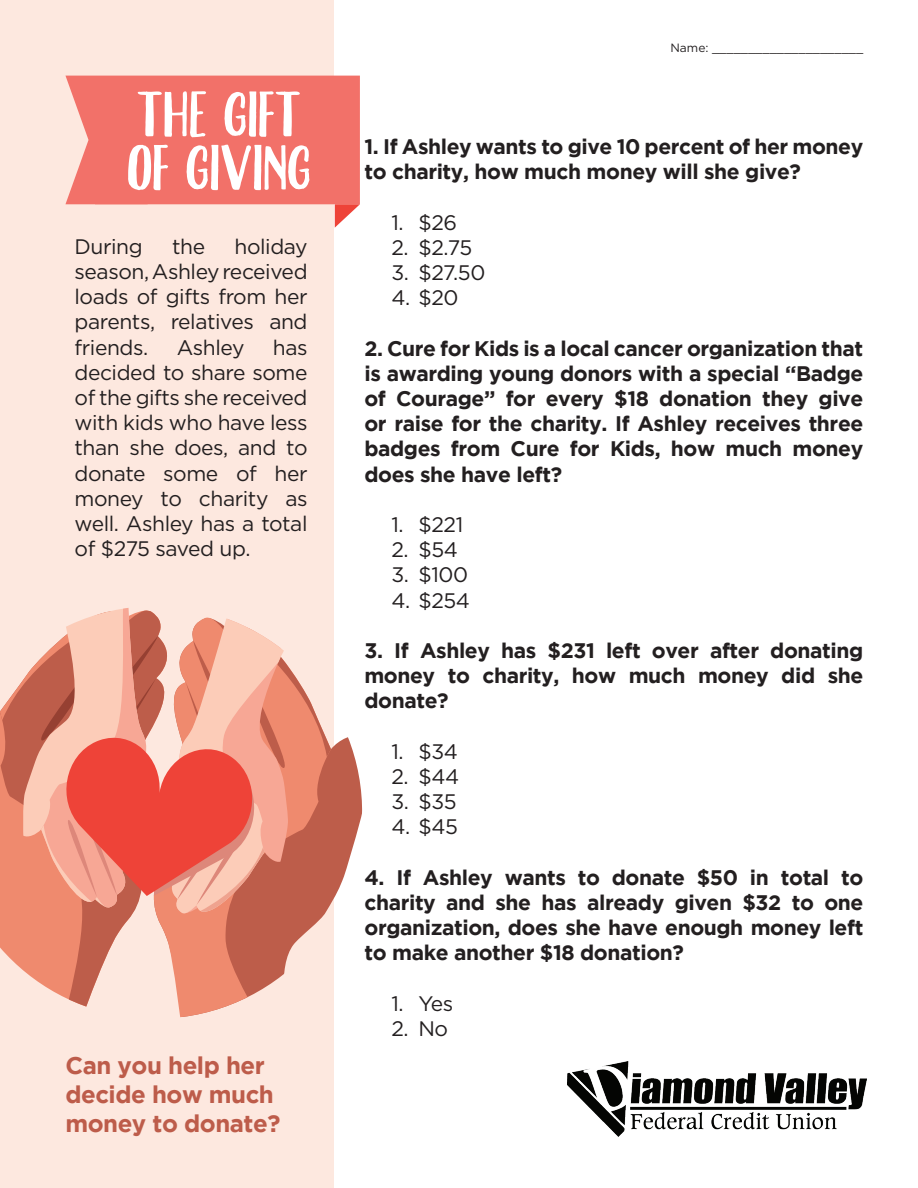
<style>
.page{position:relative;width:918px;height:1188px;background:#fff}
.page>*{position:absolute;margin:0;border:0;box-sizing:border-box;transform-origin:0 0}
.t1{font:58.5px/53.4px "Caferus Normal";color:#fff}
.t2{font:700 24px/28.8px "Gotham";letter-spacing:-.02em;color:#bd5c4a}
.t3{font:700 21px/25.2px "Gotham";letter-spacing:-.02em;color:#231f20;text-align:justify}
.t4{font:21px/25.2px "Gotham";letter-spacing:-.02em;color:#231f20;text-align:justify}
.t5{font:12px "Gotham";color:#231f20}
</style>
<div class="page">
<div style="left:0;top:0;width:334px;height:1188px;background:#fde8df"></div>
<svg style="left:65px;top:76px;width:295px;height:152px"></svg>
<svg style="left:0;top:917px;width:131px;height:90px"></svg>
<svg style="left:157px;top:917px;width:165px;height:101px"></svg>
<svg style="left:331px;top:737px;width:28px;height:166px;fill:#bd5d4a"></svg>
<svg style="left:0;top:608px;width:331px;height:309px;background:#ea917f"></svg>
<img style="left:567px;top:1062px;width:299px;height:74px">
<h1 class="t1" style="left:126px;top:91px;width:186px">THE GIFT<br>OF GIVING</h1>
<p class="t4" style="left:75px;top:233px;width:235px;text-indent:160px">holiday season, Ashley received loads of gifts from her parents, relatives and friends.</p>
<p class="t4" style="left:75px;top:233px;width:70px">During</p>
<p class="t4" style="left:172px;top:233px;width:35px">the</p>
<p class="t4" style="left:75px;top:334px;width:235px;text-indent:198px">has decided to share some of the gifts she received with kids who have less than she does, and to donate some of her money to charity as well. Ashley has a total of $275 saved up.</p>
<p class="t4" style="left:177px;top:334px;width:69px">Ashley</p>
<p class="t2" style="left:65px;top:1050px;width:216px">Can you help her decide how much money to donate?</p>
<p class="t5" style="left:670px;top:41px;width:194px">Name: _____________________</p>
<p class="t3" style="left:364px;top:133px;width:500px">1. If Ashley wants to give 10 percent of her money to charity, how much money will she give?</p>
<p class="t4" style="left:391px;top:209px;width:67px">1. $26</p>
<p class="t4" style="left:391px;top:234px;width:82px">2. $2.75</p>
<p class="t4" style="left:391px;top:260px;width:96px">3. $27.50</p>
<p class="t4" style="left:391px;top:285px;width:69px">4. $20</p>
<p class="t3" style="left:364px;top:335px;width:500px">2. Cure for Kids is a local cancer organization that is awarding young donors with a special “Badge of Courage” for every $18 donation they give or raise for the charity. If Ashley receives three badges from Cure for Kids, how much money does she have left?</p>
<p class="t4" style="left:391px;top:512px;width:73px">1. $221</p>
<p class="t4" style="left:391px;top:537px;width:68px">2. $54</p>
<p class="t4" style="left:391px;top:562px;width:78px">3. $100</p>
<p class="t4" style="left:391px;top:587px;width:80px">4. $254</p>
<p class="t3" style="left:364px;top:637px;width:500px">3. If Ashley has $231 left over after donating money to charity, how much money did she donate?</p>
<p class="t4" style="left:391px;top:738px;width:68px">1. $34</p>
<p class="t4" style="left:391px;top:764px;width:69px">2. $44</p>
<p class="t4" style="left:391px;top:789px;width:67px">3. $35</p>
<p class="t4" style="left:391px;top:814px;width:68px">4. $45</p>
<p class="t3" style="left:364px;top:864px;width:500px">4. If Ashley wants to donate $50 in total to charity and she has already given $32 to one organization, does she have enough money left to make another $18 donation?</p>
<p class="t4" style="left:391px;top:990px;width:63px">1. Yes</p>
<p class="t4" style="left:391px;top:1016px;width:58px">2. No</p>
</div>
